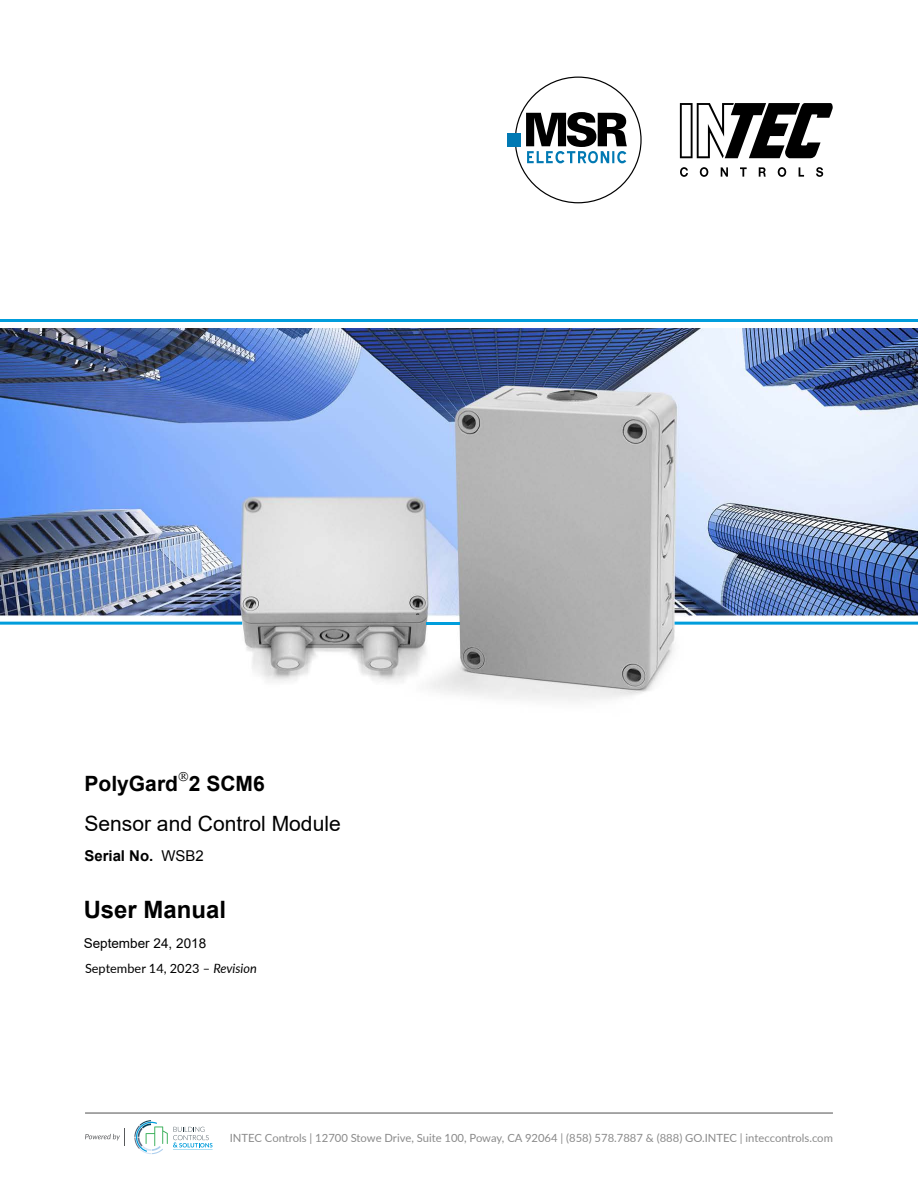
<style>
.page{position:relative;width:918px;height:1188px;background:#fff}
.page>*{position:absolute;margin:0;border:0;box-sizing:border-box;transform-origin:0 0}
.t1{font:700 24px "Arial";color:#000}
.t2{font:21px/39.6px "Arial";color:#000}
.t3{font:700 15px "Arial";color:#000}
.t4{font:13.5px "Arial";color:#000}
.t5{font:12.75px "Lato";color:#000}
.t6{font:11.25px "Lato";color:#8a8a8a}
.s1{font-weight:700}
.s2{font-weight:400}
.s3{font-style:italic}
</style>
<div class="page">
<img style="left:0;top:328px;width:918px;height:373px">
<div style="left:507px;top:133px;width:14px;height:13px;background:#0179b3"></div>
<svg style="left:515px;top:77px;width:127px;height:126px"></svg>
<svg style="left:680px;top:167px;width:8px;height:10px"></svg>
<svg style="left:700px;top:167px;width:8px;height:10px"></svg>
<svg style="left:721px;top:167px;width:7px;height:10px"></svg>
<svg style="left:740px;top:167px;width:7px;height:10px"></svg>
<svg style="left:759px;top:167px;width:7px;height:10px"></svg>
<svg style="left:778px;top:167px;width:8px;height:10px"></svg>
<svg style="left:799px;top:167px;width:5px;height:10px"></svg>
<svg style="left:816px;top:167px;width:7px;height:10px"></svg>
<svg style="left:680px;top:103px;width:153px;height:55px"></svg>
<hr style="left:85px;top:1112px;width:748px;height:2px;background:#8a8a8a">
<svg style="left:134px;top:1120px;width:79px;height:34px"></svg>
<svg style="left:85px;top:1129px;width:40px;height:17px"></svg>
<hr style="left:0;top:319px;width:918px;height:3px;background:#009ddc">
<hr style="left:675px;top:622px;width:243px;height:3px;background:#009ddc">
<hr style="left:0;top:622px;width:242px;height:3px;background:#009ddc">
<hr style="left:427px;top:622px;width:33px;height:3px;background:#009ddc">
<p class="t2" style="left:84px;top:764px;width:258px"><span class="s1">PolyGard 2 SCM6<br></span>Sensor and Control Module</p>
<p class="t3" style="left:84px;top:845px;width:121px">Serial No. <span class="s2">WSB2</span></p>
<p class="t1" style="left:84px;top:893px;width:144px">User Manual</p>
<p class="t4" style="left:84px;top:934px;width:124px">September 24, 2018</p>
<p class="t5" style="left:85px;top:959px;width:173px">September 14, 2023 – <span class="s3">Revision</span></p>
<p class="t6" style="left:230px;top:1130px;width:605px">INTEC Controls | 12700 Stowe Drive, Suite 100, Poway, CA 92064 | (858) 578.7887 &amp; (888) GO.INTEC | inteccontrols.com</p>
</div>
